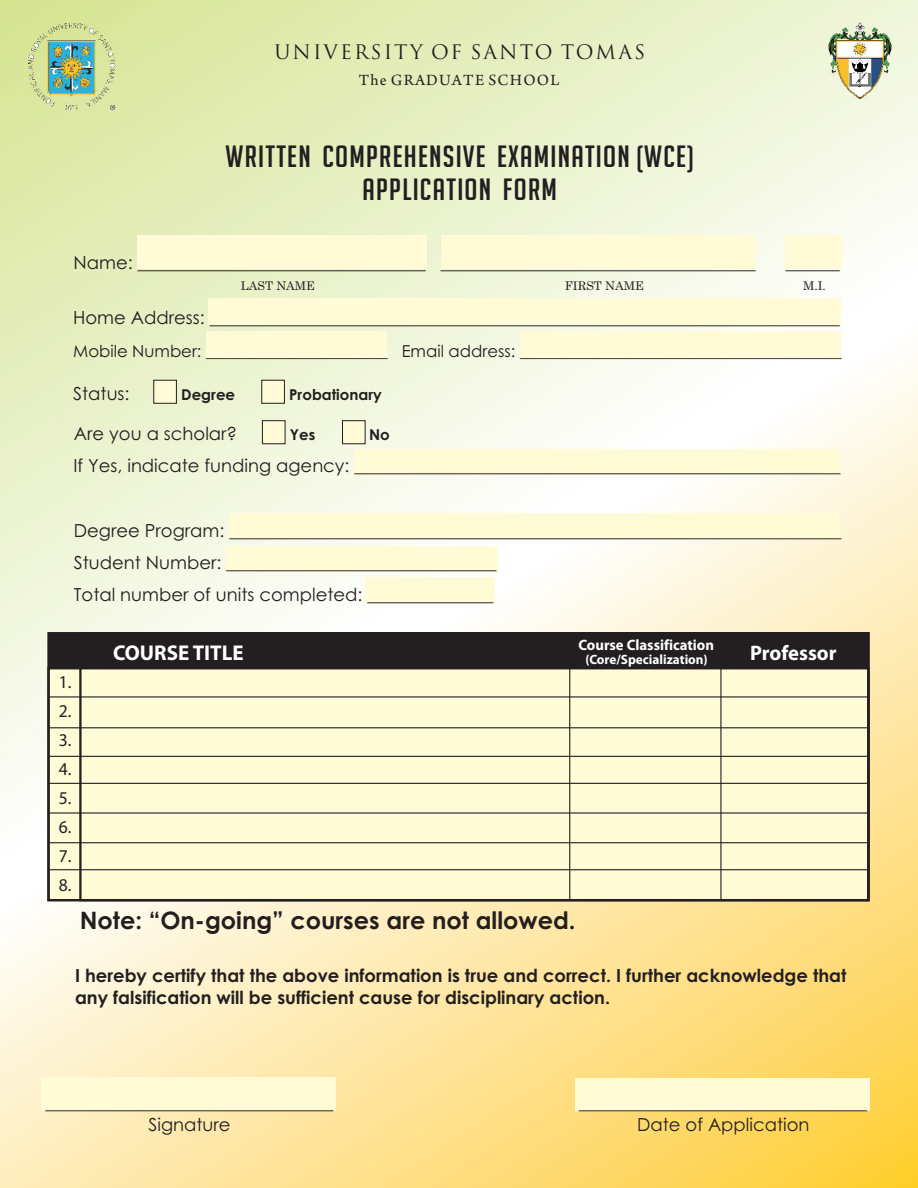
<style>
.page{position:relative;width:918px;height:1188px;background:#fff}
.page>*{position:absolute;margin:0;border:0;box-sizing:border-box;transform-origin:0 0}
.t1{font:30px/32.2px "Big Noodle Titling";letter-spacing:.04em;color:#231f20;text-align:center;scale:1.07 1}
.t2{font:700 24px "Century Gothic";color:#231f20}
.t3{font:700 21.45px "Myriad Pro";color:#fff}
.t4{font:700 21px "Myriad Pro";color:#fff}
.t5{font:19.5px "Trajan Pro";letter-spacing:.105em;color:#231f20}
.t6{font:18px/21.5px "Century Gothic";color:#231f20;text-align:center}
.t7{font:700 18px/21.8px "Century Gothic";color:#231f20}
.t8{font:18px/29px "Myriad Pro";color:#231f20;text-align:justify}
.t9{font:16.5px "Century Gothic";color:#231f20}
.t10{font:16.5px "Arno Pro";letter-spacing:.07em;color:#231f20}
.t11{font:700 15px "Century Gothic";color:#231f20}
.t12{font:700 15px "Myriad Pro";color:#fff}
.t13{font:700 13.5px "Myriad Pro";color:#fff}
.t14{font:12px "Century Schoolbook";color:#231f20}
</style>
<div class="page">
<img style="left:0;top:0;width:918px;height:1188px">
<div style="left:46px;top:631px;width:825px;height:271px;background:#fffbd6"></div>
<div style="left:48px;top:633px;width:819px;height:34px;background:#231f20"></div>
<div style="left:41px;top:1077px;width:295px;height:33px;background:#fffbd6"></div>
<div style="left:137px;top:235px;width:290px;height:34px;background:#fffbd6"></div>
<div style="left:354px;top:449px;width:487px;height:26px;background:#fffbd6"></div>
<div style="left:230px;top:513px;width:610px;height:26px;background:#fffbd6"></div>
<div style="left:226px;top:546px;width:272px;height:26px;background:#fffbd6"></div>
<div style="left:366px;top:577px;width:129px;height:26px;background:#fffbd6"></div>
<div style="left:209px;top:299px;width:632px;height:27px;background:#fffbd6"></div>
<div style="left:206px;top:331px;width:181px;height:27px;background:#fffbd6"></div>
<div style="left:520px;top:331px;width:321px;height:27px;background:#fffbd6"></div>
<div style="left:441px;top:235px;width:315px;height:34px;background:#fffbd6"></div>
<div style="left:785px;top:235px;width:57px;height:34px;background:#fffbd6"></div>
<div style="left:575px;top:1078px;width:295px;height:32px;background:#fffbd6"></div>
<div style="left:47px;top:667px;width:823px;height:234px;border:2px solid #231f20"></div>
<hr style="left:49px;top:696px;width:820px;height:2px;background:#231f20">
<hr style="left:49px;top:727px;width:820px;height:1px;background:#231f20">
<hr style="left:49px;top:756px;width:820px;height:1px;background:#231f20">
<hr style="left:49px;top:783px;width:820px;height:1px;background:#231f20">
<hr style="left:49px;top:812px;width:820px;height:2px;background:#231f20">
<hr style="left:49px;top:842px;width:820px;height:1px;background:#231f20">
<hr style="left:49px;top:869px;width:820px;height:1px;background:#231f20">
<hr style="left:720px;top:633px;width:2px;height:267px;background:#231f20">
<hr style="left:569px;top:633px;width:1px;height:267px;background:#231f20">
<svg style="left:153px;top:379px;width:24px;height:25px"></svg>
<svg style="left:261px;top:379px;width:24px;height:25px"></svg>
<svg style="left:262px;top:420px;width:24px;height:25px"></svg>
<svg style="left:342px;top:420px;width:24px;height:25px"></svg>
<img style="left:29px;top:24px;width:87px;height:87px">
<img style="left:829px;top:23px;width:63px;height:76px">
<p class="t5" style="left:274px;top:45px;width:372px">UNIVERSITY OF SANTO TOMAS</p>
<p class="t10" style="left:359px;top:74px;width:202px">The GRADUATE SCHOOL</p>
<h1 class="t1" style="left:226px;top:143px;width:439px">WRITTEN COMPREHENSIVE EXAMINATION (WCE)<br>APPLICATION FORM</h1>
<p class="t6" style="left:74px;top:253px;width:684px">Name: ________________________________ ___________________________________</p>
<p class="t6" style="left:786px;top:253px;width:55px">______</p>
<p class="t14" style="left:241px;top:281px;width:76px">LAST NAME</p>
<p class="t14" style="left:565px;top:281px;width:80px">FIRST NAME</p>
<p class="t14" style="left:803px;top:281px;width:24px">M.I.</p>
<p class="t6" style="left:73px;top:308px;width:768px">Home Address: ______________________________________________________________________</p>
<p class="t9" style="left:73px;top:345px;width:770px">Mobile Number: ______________________ Email address: _______________________________________</p>
<p class="t6" style="left:73px;top:384px;width:58px">Status:</p>
<p class="t11" style="left:181px;top:388px;width:56px">Degree</p>
<p class="t11" style="left:289px;top:388px;width:94px">Probationary</p>
<p class="t6" style="left:74px;top:424px;width:165px">Are you a scholar?</p>
<p class="t11" style="left:290px;top:429px;width:27px">Yes</p>
<p class="t11" style="left:369px;top:429px;width:22px">No</p>
<p class="t6" style="left:73px;top:457px;width:769px">If Yes, indicate funding agency: ______________________________________________________</p>
<p class="t6" style="left:74px;top:516px;width:769px;line-height:31.8px;text-align:left">Degree Program: ____________________________________________________________________<br>Student Number: ______________________________<br>Total number of units completed: ______________</p>
<p class="t8" style="left:59px;top:669px;width:14px">1.<br>2.<br>3.<br>4.<br>5.<br>6.<br>7.<br>8.</p>
<p class="t3" style="left:113px;top:644px;width:132px">COURSE TITLE</p>
<p class="t12" style="left:578px;top:639px;width:137px">Course Classification</p>
<p class="t13" style="left:586px;top:654px;width:124px">(Core/Specialization)</p>
<p class="t4" style="left:750px;top:644px;width:88px">Professor</p>
<h2 class="t2" style="left:80px;top:911px;width:497px">Note: “On-going” courses are not allowed.</h2>
<p class="t7" style="left:75px;top:966px;width:773px">I hereby certify that the above information is true and correct. I further acknowledge that any falsification will be sufficient cause for disciplinary action.</p>
<p class="t6" style="left:46px;top:1094px;width:289px">________________________________<br>Signature</p>
<p class="t6" style="left:579px;top:1094px;width:289px">________________________________<br>Date of Application</p>
</div>
